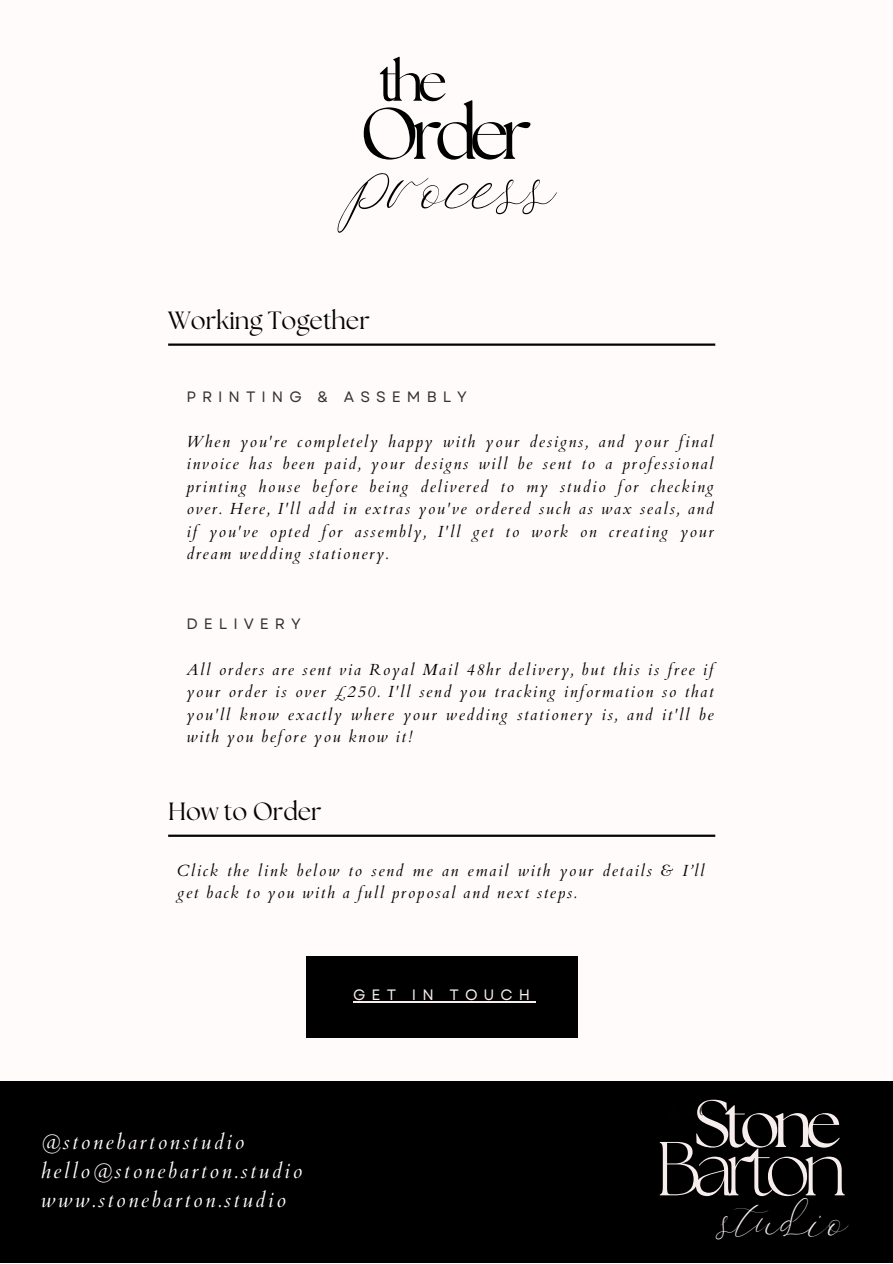
<style>
.page{position:relative;width:893px;height:1264px;background:#fff}
.page>*{position:absolute;margin:0;border:0;box-sizing:border-box;transform-origin:0 0}
.t1{font:300 76.2px "The Seasons";letter-spacing:-.1em;color:#f8eded}
.t2{font:72.6px "The Seasons";letter-spacing:-.1em;color:#000}
.t3{font:66.75px "The Seasons";letter-spacing:-.1em;color:#f8eded}
.t4{font:57.6px "Kelmi";color:#000}
.t5{font:54.45px "The Seasons";color:#000}
.t6{font:38.85px "Kelmi";color:#f8eded}
.t7{font:24.9px "The Seasons";color:#020402}
.t8{font:italic 21px "Cardo";letter-spacing:.12em;color:#fffbfb}
.t9{font:italic 16.05px/22.5px "Cardo";letter-spacing:.1em;color:#020402;text-align:justify}
.t10{font:15px "Garet";letter-spacing:.4em;color:#333}
.t11{font:15px "Garet";letter-spacing:.4em;color:#f8eded}
</style>
<div class="page">
<div style="left:0;top:0;width:892px;height:1262px;background:#fffbfb"></div>
<div style="left:0;top:1081px;width:892px;height:181px;background:#000"></div>
<hr style="left:168px;top:343px;width:547px;height:3px;background:#020402">
<hr style="left:168px;top:834px;width:547px;height:2px;background:#020402">
<div style="left:306px;top:956px;width:271px;height:81px;background:#000"></div>
<hr style="left:353px;top:1001px;width:183px;height:1px;background:#f8eded">
<p class="t5" style="left:378px;top:57px;width:70px">the</p>
<p class="t2" style="left:360px;top:101px;width:173px">Order</p>
<p class="t4" style="left:337px;top:155px;width:220px">Process</p>
<p class="t7" style="left:168px;top:309px;width:203px">Working Together</p>
<p class="t10" style="left:186px;top:385px;width:282px">PRINTING &amp; ASSEMBLY</p>
<p class="t9" style="left:186px;top:430px;width:528px">When you're completely happy with your designs, and your final invoice has been paid, your designs will be sent to a professional printing house before being delivered to my studio for checking over. Here, I'll add in extras you've ordered such as wax seals, and if you've opted for assembly, I'll get to work on creating your dream wedding stationery.</p>
<p class="t10" style="left:186px;top:613px;width:116px">DELIVERY</p>
<p class="t9" style="left:186px;top:658px;width:528px">All orders are sent via Royal Mail 48hr delivery, but this is free if your order is over £250. I'll send you tracking information so that you'll know exactly where your wedding stationery is, and it'll be with you before you know it!</p>
<p class="t7" style="left:168px;top:800px;width:155px">How to Order</p>
<p class="t9" style="left:177px;top:859px;width:528px">Click the link below to send me an email with your details &amp; I’ll get back to you with a full proposal and next steps.</p>
<p class="t11" style="left:353px;top:984px;width:178px">GET IN TOUCH</p>
<p class="t8" style="left:41px;top:1127px;width:205px">@stonebartonstudio</p>
<p class="t8" style="left:41px;top:1156px;width:263px">hello@stonebarton.studio</p>
<p class="t8" style="left:41px;top:1186px;width:247px">www.stonebarton.studio</p>
<p class="t3" style="left:693px;top:1093px;width:149px">Stone</p>
<p class="t1" style="left:655px;top:1134px;width:193px">Barton</p>
<p class="t6" style="left:720px;top:1199px;width:128px">studio</p>
</div>
